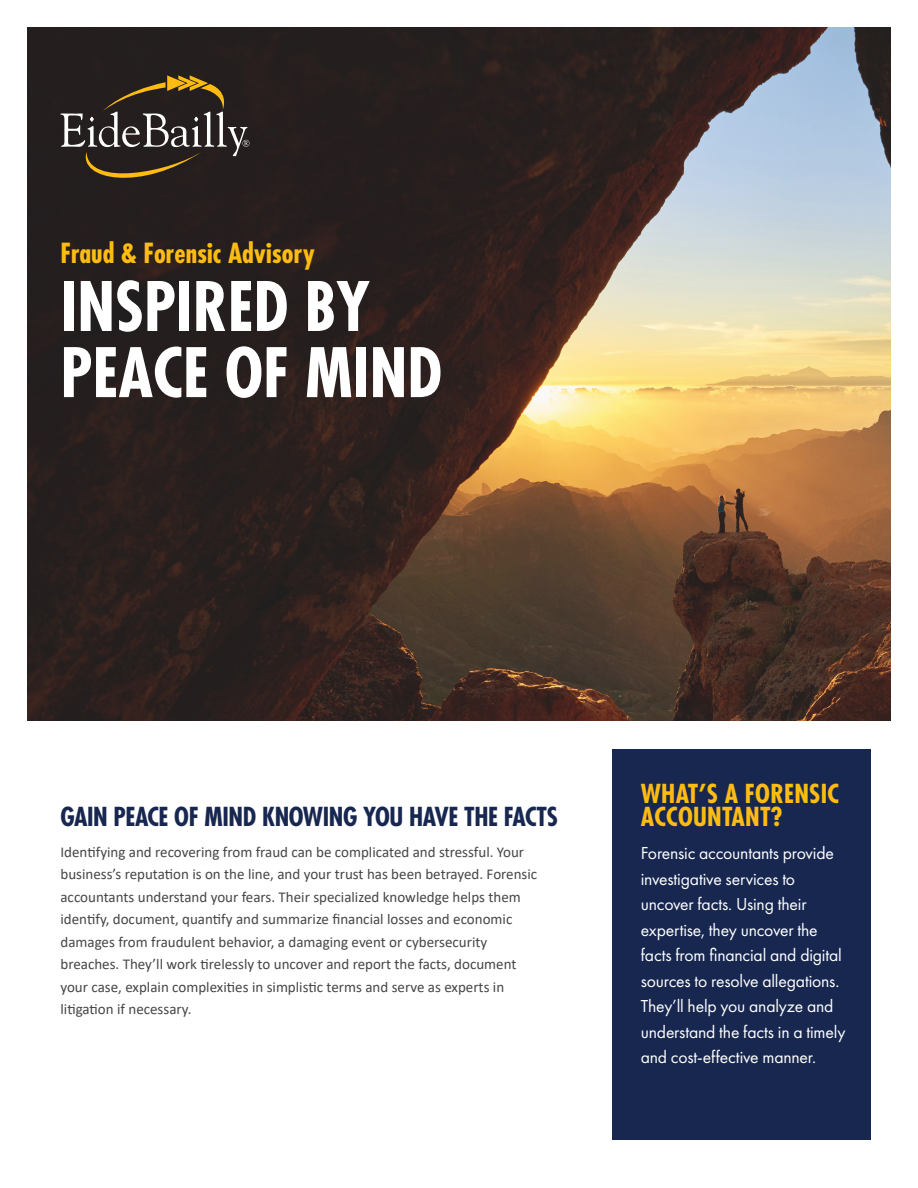
<style>
.page{position:relative;width:918px;height:1188px;background:#fff}
.page>*{position:absolute;margin:0;border:0;box-sizing:border-box;transform-origin:0 0}
.t1{font:700 condensed 66.3px "Futura";color:#fff}
.t2{font:700 condensed 27px "Futura";color:#fdbc12}
.new_bullet{font:700 condensed 25.5px "Futura";letter-spacing:-.02em;color:#172750}
.new_bullet-2{font:700 condensed 25.5px/22.5px "Futura";letter-spacing:.01em;color:#fdbc12}
.t3{font:18px/25.5px "Futura PT";letter-spacing:-.01em;color:#fff}
.new_bullet-3{font:15px/22.5px "Calibri";color:#464646}
</style>
<div class="page">
<img style="left:27px;top:27px;width:864px;height:694px">
<div style="left:612px;top:750px;width:258px;height:390px;background:#172750"></div>
<svg style="left:60px;top:75px;width:189px;height:103px;background:#423930"></svg>
<p class="t2" style="left:60px;top:236px;width:256px">Fraud &amp; Forensic Advisory</p>
<p class="t1" style="left:60px;top:265px;width:311px">INSPIRED BY</p>
<p class="t1" style="left:60px;top:331px;width:383px">PEACE OF MIND</p>
<p class="new_bullet" style="left:60px;top:801px;width:499px">GAIN PEACE OF MIND KNOWING YOU HAVE THE FACTS</p>
<p class="new_bullet-3" style="left:60px;top:840px;width:478px">Identifying and recovering from fraud can be complicated and stressful. Your business’s reputation is on the line, and your trust has been betrayed. Forensic accountants understand your fears. Their specialized knowledge helps them identify, document, quantify and summarize financial losses and economic damages from fraudulent behavior, a damaging event or cybersecurity breaches. They’ll work tirelessly to uncover and report the facts, document your case, explain complexities in simplistic terms and serve as experts in litigation if necessary.</p>
<p class="new_bullet-2" style="left:641px;top:783px;width:200px">WHAT’S A FORENSIC<br>ACCOUNTANT?</p>
<p class="t3" style="left:641px;top:841px;width:206px">Forensic accountants provide investigative services to uncover facts. Using their expertise, they uncover the facts from financial and digital sources to resolve allegations.<br>They’ll help you analyze and understand the facts in a timely and cost-effective manner.</p>
</div>
